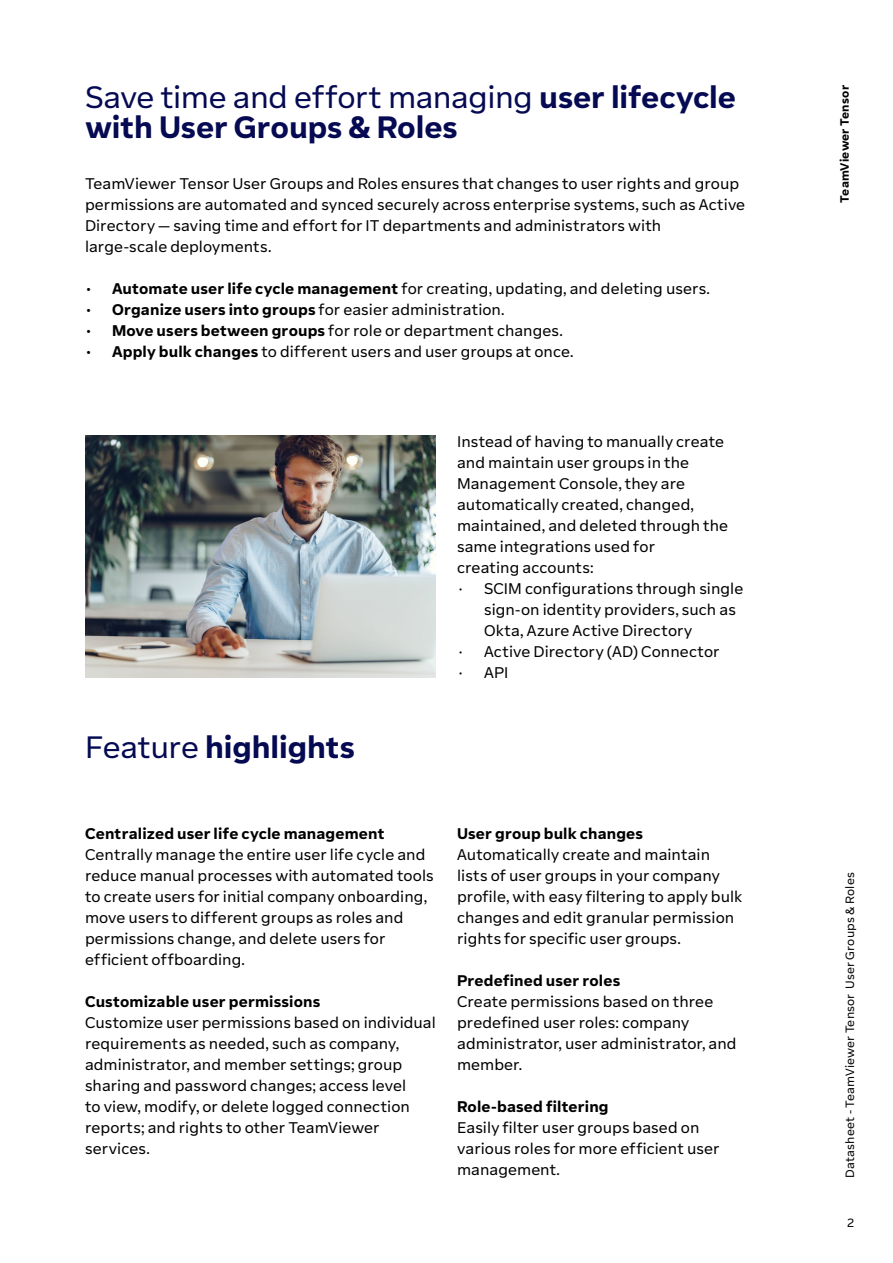
<style>
.page{position:relative;width:893px;height:1263px;background:#fff}
.page>*{position:absolute;margin:0;border:0;box-sizing:border-box;transform-origin:0 0}
.t1{font:700 27px/30px "Team Viewer Sans";letter-spacing:-.005em;color:#050a52}
.t2{font:13.5px/21px "Team Viewer Sans";letter-spacing:.005em;color:#000}
.t3{font:700 13.5px "Team Viewer Sans";letter-spacing:.01em;color:#000}
.t4{font:10.5px "Team Viewer Sans";letter-spacing:.015em;color:#000}
.t5{font:700 10.5px "Team Viewer Sans";letter-spacing:.02em;color:#000}
.s1{font-weight:400}
.s2{font-weight:700}
</style>
<div class="page">
<img style="left:85px;top:435px;width:351px;height:242px">
<h1 class="t1" style="left:85px;top:81px;width:653px"><span class="s1">Save time and effort managing</span> user lifecycle with User Groups &amp; Roles</h1>
<p class="t2" style="left:85px;top:173px;width:662px">TeamViewer Tensor User Groups and Roles ensures that changes to user rights and group permissions are automated and synced securely across enterprise systems, such as Active Directory — saving time and effort for IT departments and administrators with large-scale deployments.</p>
<p class="t2" style="left:85px;top:278px;width:626px"><span class="s2">• Automate user life cycle management</span> for creating, updating, and deleting users.</p>
<p class="t3" style="left:85px;top:299px;width:421px">• Organize users into groups <span class="s1">for easier administration.</span></p>
<p class="t2" style="left:85px;top:320px;width:479px"><span class="s2">• Move users between groups</span> for role or department changes.</p>
<p class="t2" style="left:85px;top:341px;width:490px"><span class="s2">• Apply bulk changes</span> to different users and user groups at once.</p>
<h1 class="t1" style="left:85px;top:731px;width:271px"><span class="s1">Feature</span> highlights</h1>
<p class="t2" style="left:457px;top:430px;width:273px">Instead of having to manually create and maintain user groups in the<br>Management Console, they are automatically created, changed, maintained, and deleted through the same integrations used for<br>creating accounts:</p>
<p class="t2" style="left:484px;top:577px;width:261px;text-indent:-27px">• SCIM configurations through single sign-on identity providers, such as<br>Okta, Azure Active Directory</p>
<p class="t2" style="left:457px;top:640px;width:264px">• Active Directory (AD) Connector</p>
<p class="t2" style="left:457px;top:661px;width:53px">• API</p>
<p class="t3" style="left:85px;top:822px;width:301px">Centralized user life cycle management</p>
<p class="t2" style="left:85px;top:843px;width:350px">Centrally manage the entire user life cycle and reduce manual processes with automated tools to create users for initial company onboarding, move users to different groups as roles and permissions change, and delete users for efficient offboarding.</p>
<p class="t3" style="left:85px;top:990px;width:237px">Customizable user permissions</p>
<p class="t2" style="left:85px;top:1012px;width:352px">Customize user permissions based on individual requirements as needed, such as company, administrator, and member settings; group sharing and password changes; access level<br>to view, modify, or delete logged connection reports; and rights to other TeamViewer services.</p>
<p class="t3" style="left:457px;top:822px;width:187px">User group bulk changes</p>
<p class="t2" style="left:457px;top:844px;width:287px">Automatically create and maintain lists of user groups in your company profile, with easy filtering to apply bulk changes and edit granular permission rights for specific user groups.</p>
<p class="t3" style="left:457px;top:969px;width:165px">Predefined user roles</p>
<p class="t2" style="left:457px;top:991px;width:281px">Create permissions based on three predefined user roles: company administrator, user administrator, and member.</p>
<p class="t3" style="left:457px;top:1096px;width:153px">Role-based filtering</p>
<p class="t2" style="left:457px;top:1117px;width:264px">Easily filter user groups based on various roles for more efficient user management.</p>
<p class="t5" style="left:836px;top:203px;width:119px;rotate:-90deg">TeamViewer Tensor</p>
<p class="t4" style="left:841px;top:1178px;width:307px;rotate:-90deg">Datasheet - TeamViewer Tensor User Groups &amp; Roles</p>
<p class="t4" style="left:847px;top:1215px;width:9px">2</p>
</div>
